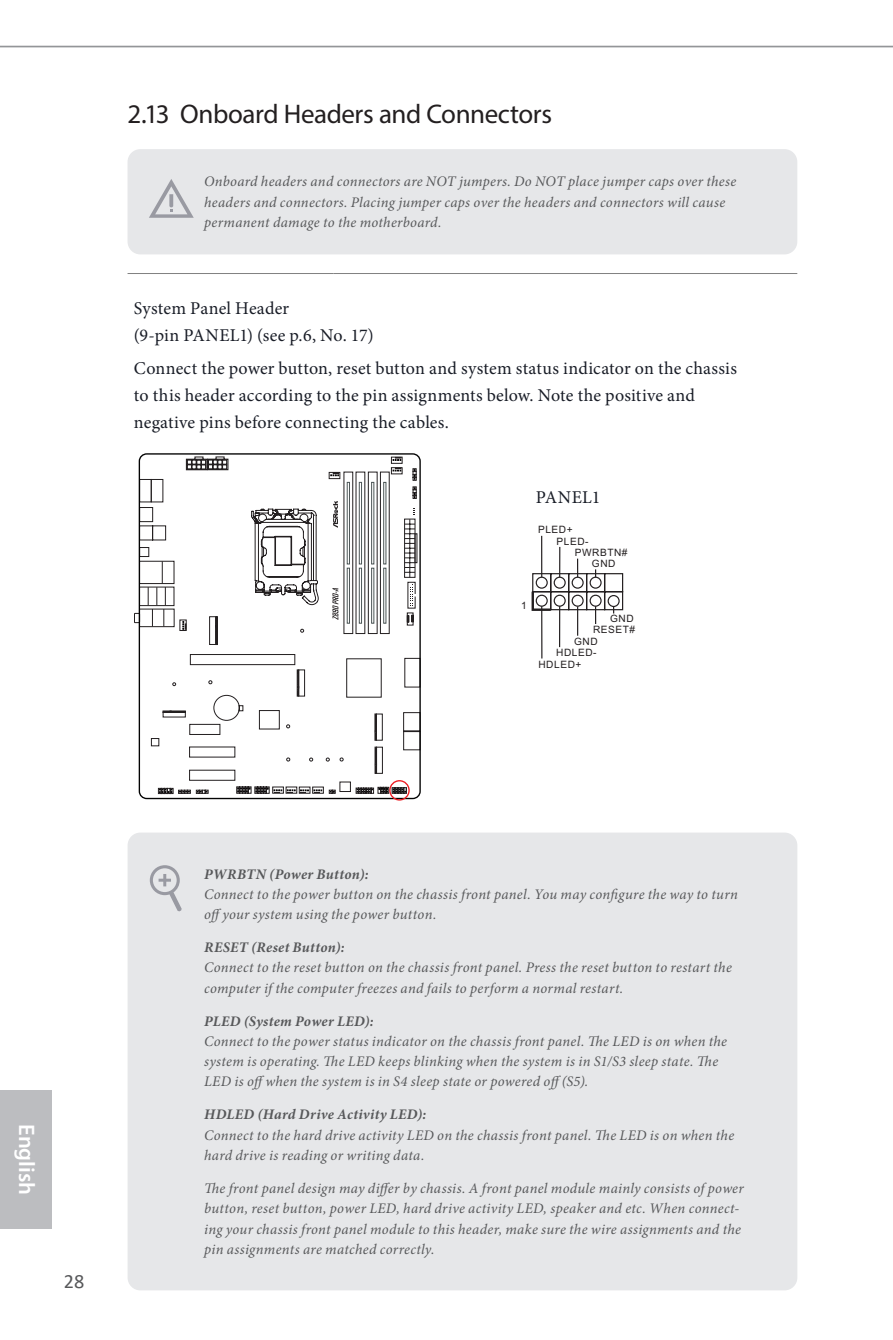
<style>
.page{position:relative;width:893px;height:1340px;background:#fff}
.page>*{position:absolute;margin:0;border:0;box-sizing:border-box;transform-origin:0 0}
.主標{font:27px "Myriad Pro";letter-spacing:-.015em;color:#231f20}
.t1{font:600 22.5px "Myriad Pro";color:#fff}
.t2{font:20.25px "Calibri";color:#57585a}
.內文{font:18px/27px "Minion Pro";letter-spacing:.01em;color:#191d27}
.note內文{font:italic 14.62px/20.2px "Minion Pro";letter-spacing:.02em;color:#57585a}
.t3{font:10.12px "Arial";letter-spacing:.055em;color:#231f20}
.s1{font-weight:700}
</style>
<div class="page">
<div style="left:0;top:1090px;width:52px;height:139px;background:#bcbdc0"></div>
<hr style="left:0;top:46px;width:893px;height:1px;background:#939598">
<hr style="left:128px;top:273px;width:205px;height:1px;background:#808080">
<hr style="left:333px;top:273px;width:206px;height:1px;background:#808080">
<hr style="left:539px;top:273px;width:258px;height:1px;background:#808080">
<svg style="left:139px;top:456px;width:264px;height:11px"></svg>
<svg style="left:393px;top:457px;width:8px;height:3px"></svg>
<div style="left:389px;top:780px;width:21px;height:20px;border:1px solid #ee1d23;border-radius:50%"></div>
<svg style="left:134px;top:467px;width:287px;height:326px"></svg>
<hr style="left:559px;top:547px;width:1px;height:30px;background:#231f20">
<hr style="left:541px;top:536px;width:1px;height:41px;background:#231f20">
<hr style="left:559px;top:606px;width:1px;height:41px;background:#231f20">
<hr style="left:541px;top:606px;width:1px;height:52px;background:#231f20">
<svg style="left:531px;top:558px;width:93px;height:77px"></svg>
<div style="left:128px;top:149px;width:669px;height:105px;background:#e6e7e9;border-radius:13px"></div>
<svg style="left:149px;top:179px;width:45px;height:39px"></svg>
<div style="left:128px;top:832px;width:669px;height:458px;background:#e6e7e9;border-radius:13px"></div>
<svg style="left:150px;top:865px;width:32px;height:46px"></svg>
<p class="主標" style="left:128px;top:98px;width:426px">2.13 Onboard Headers and Connectors</p>
<p class="note內文" style="left:204px;top:171px;width:534px">Onboard headers and connectors are NOT jumpers. Do NOT place jumper caps over these headers and connectors. Placing jumper caps over the headers and connectors will cause permanent damage to the motherboard.</p>
<p class="內文" style="left:134px;top:295px;width:157px">System Panel Header</p>
<p class="內文" style="left:134px;top:322px;width:241px">(9-pin PANEL1) (see p.6, No. 17)</p>
<p class="內文" style="left:134px;top:355px;width:605px">Connect the power button, reset button and system status indicator on the chassis to this header according to the pin assignments below. Note the positive and negative pins before connecting the cables.</p>
<p class="內文" style="left:536px;top:483px;width:66px">PANEL1</p>
<p class="t3" style="left:538px;top:524px;width:36px">PLED+</p>
<p class="t3" style="left:556px;top:535px;width:34px">PLED-</p>
<p class="t3" style="left:575px;top:547px;width:54px">PWRBTN#</p>
<p class="t3" style="left:521px;top:600px;width:7px">1</p>
<p class="t3" style="left:592px;top:558px;width:25px">GND</p>
<p class="t3" style="left:610px;top:613px;width:25px">GND</p>
<p class="t3" style="left:593px;top:624px;width:44px">RESET#</p>
<p class="t3" style="left:574px;top:635px;width:25px">GND</p>
<p class="t3" style="left:556px;top:646px;width:42px">HDLED-</p>
<p class="t3" style="left:538px;top:658px;width:45px">HDLED+</p>
<h2 class="t1" style="left:41px;top:1124px;width:73px;rotate:90deg">English</h2>
<h3 class="t2" style="left:64px;top:1267px;width:22px">28</h3>
<p class="note內文" style="left:204px;top:863px;width:535px"><span class="s1">PWRBTN (Power Button):<br></span>Connect to the power button on the chassis front panel. You may configure the way to turn offyour system using the power button.</p>
<p class="note內文" style="left:204px;top:937px;width:529px"><span class="s1">RESET (Reset Button):<br></span>Connect to the reset button on the chassis front panel. Press the reset button to restart the computer if the computer freezes and fails to perform a normal restart.</p>
<p class="note內文" style="left:204px;top:1010px;width:525px"><span class="s1">PLED (System Power LED):<br></span>Connect to the power status indicator on the chassis front panel. The LED is on when the system is operating. The LED keeps blinking when the system is in S1/S3 sleep state. The LED is offwhen the system is in S4 sleep state or powered off(S5).</p>
<p class="note內文" style="left:204px;top:1104px;width:532px"><span class="s1">HDLED (Hard Drive Activity LED):<br></span>Connect to the hard drive activity LED on the chassis front panel. The LED is on when the hard drive is reading or writing data.</p>
<p class="note內文" style="left:204px;top:1178px;width:541px">The front panel design may differ by chassis. A front panel module mainly consists of power button, reset button, power LED, hard drive activity LED, speaker and etc. When connect&shy;ing your chassis front panel module to this header, make sure the wire assignments and the pin assignments are matched correctly.</p>
</div>
